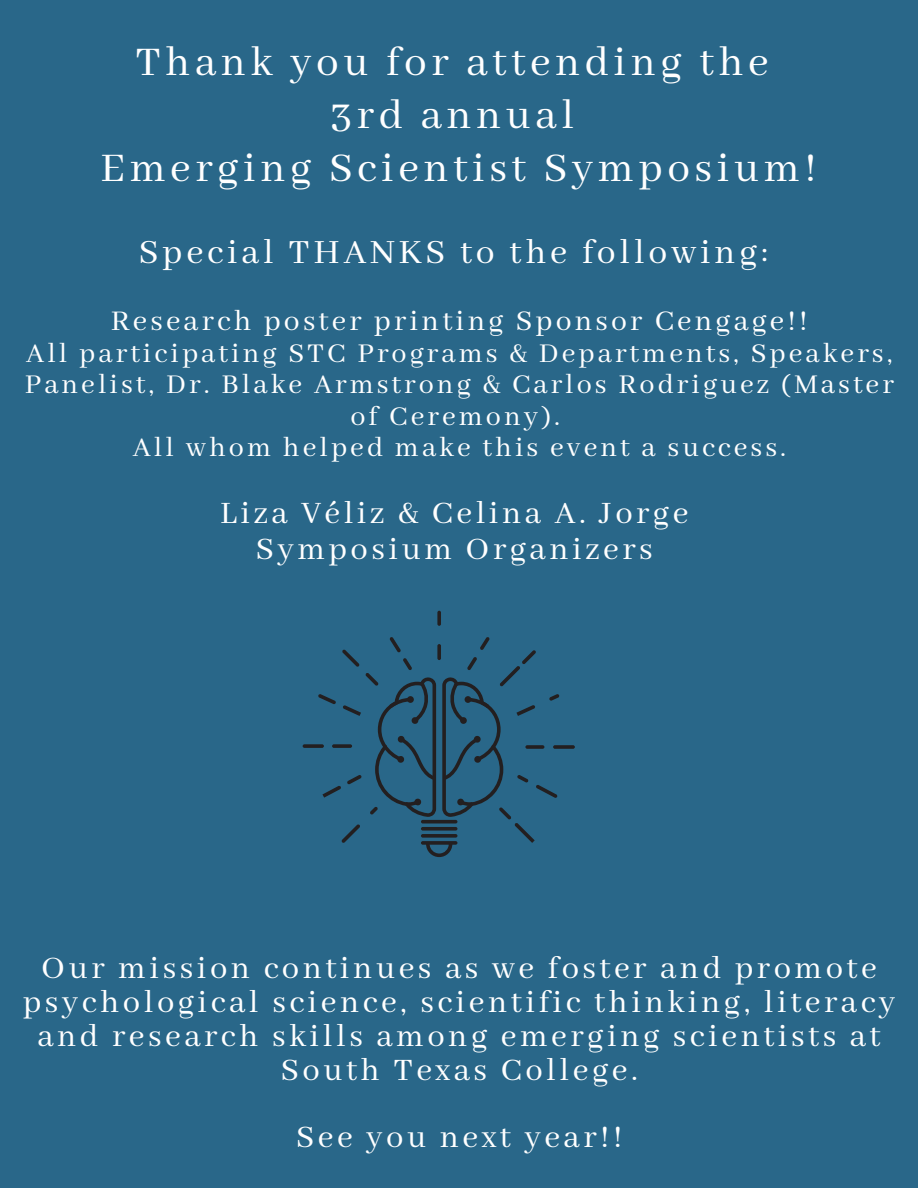
<style>
.page{position:relative;width:918px;height:1188px;background:#296789}
.page>*{position:absolute;margin:0;border:0;box-sizing:border-box;transform-origin:0 0}
.t1{font:45.3px/52.8px "Abhaya Libre";letter-spacing:.1em;color:#fff;text-align:center}
.t2{font:37.8px "Abhaya Libre";letter-spacing:.1em;color:#fff}
.t3{font:34.8px/33.8px "Abhaya Libre";letter-spacing:.1em;color:#fff;text-align:center}
.t4{font:31.8px "Abhaya Libre";letter-spacing:.1em;color:#fff}
.t5{font:30.3px/31.5px "Abhaya Libre";letter-spacing:.1em;color:#fff;text-align:center}
</style>
<div class="page">
<svg style="left:437px;top:611px;width:4px;height:15px"></svg>
<svg style="left:553px;top:745px;width:22px;height:4px"></svg>
<svg style="left:303px;top:744px;width:21px;height:4px"></svg>
<svg style="left:318px;top:637px;width:241px;height:220px"></svg>
<h1 class="t1" style="left:101px;top:37px;width:718px">Thank you for attending the<br>3rd annual<br>Emerging Scientist Symposium!</h1>
<h2 class="t2" style="left:139px;top:231px;width:631px">Special THANKS to the following:</h2>
<p class="t4" style="left:111px;top:304px;width:699px">Research poster printing Sponsor Cengage!!</p>
<p class="t5" style="left:25px;top:338px;width:871px">All participating STC Programs &amp; Departments, Speakers,<br>Panelist, Dr. Blake Armstrong &amp; Carlos Rodriguez (Master of Ceremony).</p>
<p class="t5" style="left:133px;top:433px;width:655px">All whom helped make this event a success.</p>
<h2 class="t3" style="left:220px;top:496px;width:470px;line-height:36px">Liza Véliz &amp; Celina A. Jorge<br>Symposium Organizers</h2>
<h2 class="t3" style="left:23px;top:953px;width:874px">Our mission continues as we foster and promote psychological science, scientific thinking, literacy and research skills among emerging scientists at South Texas College.</h2>
<h2 class="t3" style="left:296px;top:1121px;width:328px">See you next year!!</h2>
</div>
